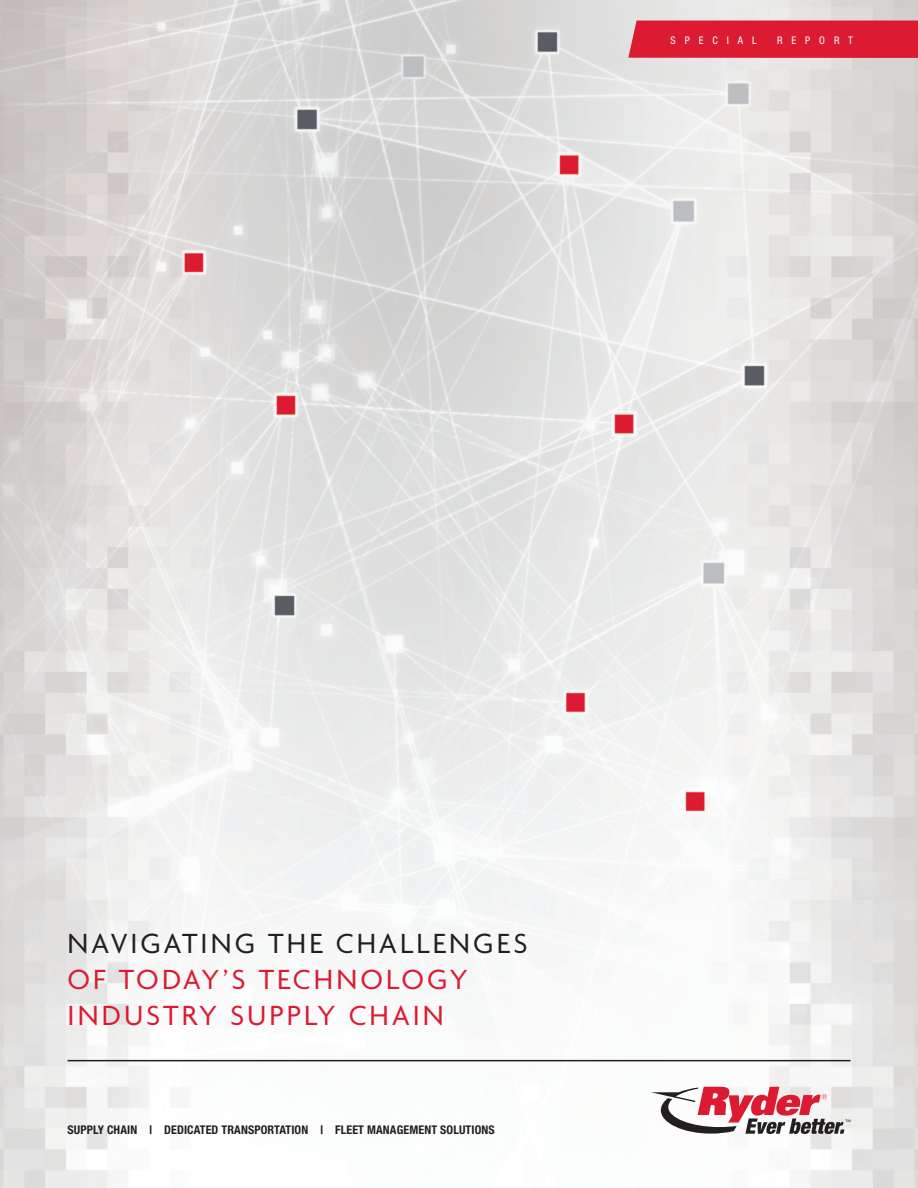
<style>
.page{position:relative;width:918px;height:1188px;background:#fff}
.page>*{position:absolute;margin:0;border:0;box-sizing:border-box;transform-origin:0 0}
.t1{font:30px/36px "Agenda";letter-spacing:.095em;color:#dc1a32}
.t2{font:700 condensed 12px "Helvetica Neue LT Std";letter-spacing:.01em;color:#231f20}
.t3{font:condensed 10.5px "Helvetica Neue LT Std";letter-spacing:.85em;color:#fff}
.s1{color:#231f20}
</style>
<div class="page">
<img style="left:0;top:0;width:918px;height:1188px">
<div style="left:628px;top:21px;width:290px;height:37px;background:#dc1a32"></div>
<svg style="left:651px;top:1087px;width:199px;height:47px"></svg>
<hr style="left:68px;top:1060px;width:782px;height:1px;background:#231f20">
<p class="t3" style="left:671px;top:34px;width:88px">SPECIAL</p>
<p class="t3" style="left:777px;top:34px;width:77px">REPORT</p>
<p class="t1" style="left:68px;top:925px;width:462px"><span class="s1">NAVIGATING THE CHALLENGES<br></span>OF TODAY’S TECHNOLOGY<br>INDUSTRY SUPPLY CHAIN</p>
<p class="t2" style="left:68px;top:1122px;width:429px">SUPPLY CHAIN | DEDICATED TRANSPORTATION | FLEET MANAGEMENT SOLUTIONS</p>
</div>
